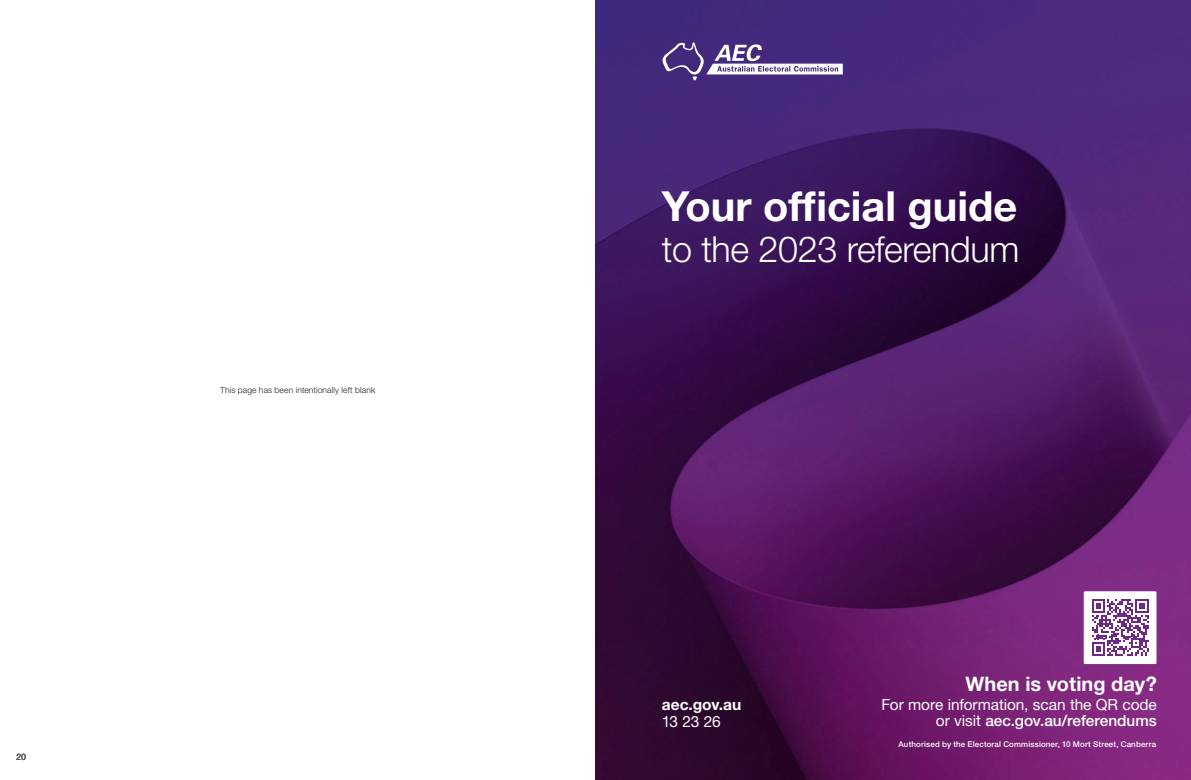
<style>
.page{position:relative;width:1191px;height:780px;background:#fff}
.page>*{position:absolute;margin:0;border:0;box-sizing:border-box;transform-origin:0 0}
.t1{font:700 41.5px "Helvetica Neue LT Std";color:#fff}
.t2{font:300 35.9px "Helvetica Neue LT Std";letter-spacing:-.01em;color:#fff}
.t3{font:700 20px "Helvetica Neue LT Std";letter-spacing:.005em;color:#fff}
.t4{font:700 15.5px/17px "Helvetica Neue LT Std";letter-spacing:.005em;color:#fff}
.t5{font:15.4px/16.1px "Helvetica Neue LT Std";letter-spacing:-.005em;color:#fff;text-align:right}
.t6{font:500 9px "Helvetica Neue LT Std";color:#58595b}
.t7{font:300 8.5px "Helvetica Neue LT Std";letter-spacing:.015em;color:#231f20}
.t8{font:500 8px "Helvetica Neue LT Std";letter-spacing:.015em;color:#fff}
.s1{font-weight:400}
.s2{font-weight:500}
</style>
<div class="page">
<img style="left:595px;top:0;width:596px;height:780px">
<svg style="left:662px;top:42px;width:180px;height:39px"></svg>
<div style="left:1083px;top:591px;width:73px;height:73px;background:#fff"></div>
<svg style="left:1092px;top:599px;width:56px;height:57px"></svg>
<p class="t6" style="left:16px;top:751px;width:12px">20</p>
<p class="t7" style="left:220px;top:385px;width:156px">This page has been intentionally left blank</p>
<h1 class="t1" style="left:662px;top:180px;width:357px">Your official guide</h1>
<h1 class="t2" style="left:662px;top:227px;width:359px">to the 2023 referendum</h1>
<h3 class="t4" style="left:662px;top:695px;width:81px">aec.gov.au<br><span class="s1">13 23 26</span></h3>
<h2 class="t3" style="left:965px;top:671px;width:193px">When is voting day?</h2>
<h3 class="t5" style="left:881px;top:696px;width:277px">For more information, scan the QR code or visit <span class="s2">aec.gov.au/referendums</span></h3>
<p class="t8" style="left:898px;top:739px;width:259px">Authorised by the Electoral Commissioner, 10 Mort Street, Canberra</p>
</div>
